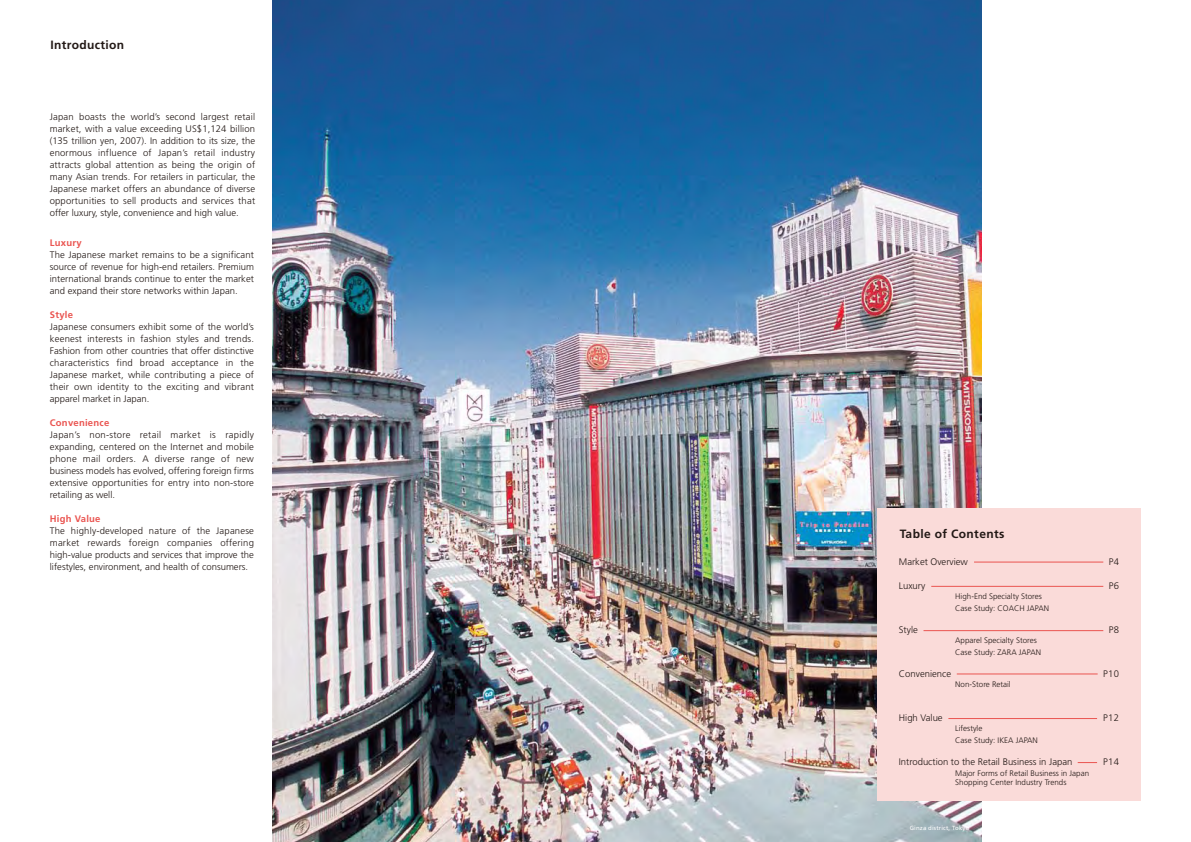
<style>
.page{position:relative;width:1191px;height:842px;background:#fff}
.page>*{position:absolute;margin:0;border:0;box-sizing:border-box;transform-origin:0 0}
.t1{font:700 12px "Frutiger";letter-spacing:.03em;color:#221815}
.t2{font:300 9.5px/12px "Frutiger";color:#221815;text-align:justify}
.t3{font:700 9.5px "Frutiger";letter-spacing:.025em;color:#ea5450}
.t4{font:300 8px/12px "Frutiger";color:#221815}
.t5{font:6px "Frutiger";letter-spacing:.025em;color:#fff}
</style>
<div class="page">
<img style="left:272px;top:0;width:709px;height:842px">
<div style="left:877px;top:509px;width:264px;height:292px;background:#fadbd9"></div>
<svg style="left:1077px;top:762px;width:20px;height:1px"></svg>
<hr style="left:931px;top:586px;width:172px;height:1px;background:#ea5450">
<hr style="left:923px;top:630px;width:180px;height:1px;background:#ea5450">
<hr style="left:956px;top:674px;width:141px;height:1px;background:#ea5450">
<hr style="left:948px;top:718px;width:149px;height:1px;background:#ea5450">
<hr style="left:974px;top:562px;width:129px;height:1px;background:#ea5450">
<p class="t1" style="left:51px;top:38px;width:75px">Introduction</p>
<p class="t2" style="left:50px;top:111px;width:207px">Japan boasts the world’s second largest retail market, with a value exceeding US$1,124 billion (135 trillion yen, 2007). In addition to its size, the enormous influence of Japan’s retail industry attracts global attention as being the origin of many Asian trends. For retailers in particular, the Japanese market offers an abundance of diverse opportunities to sell products and services that offer luxury, style, convenience and high value.</p>
<p class="t3" style="left:50px;top:237px;width:33px">Luxury</p>
<p class="t2" style="left:50px;top:249px;width:206px">The Japanese market remains to be a significant source of revenue for high-end retailers. Premium international brands continue to enter the market and expand their store networks within Japan.</p>
<p class="t3" style="left:50px;top:309px;width:25px">Style</p>
<p class="t2" style="left:50px;top:321px;width:206px">Japanese consumers exhibit some of the world’s keenest interests in fashion styles and trends.<br>Fashion from other countries that offer distinctive characteristics find broad acceptance in the Japanese market, while contributing a piece of their own identity to the exciting and vibrant apparel market in Japan.</p>
<p class="t3" style="left:50px;top:417px;width:61px">Convenience</p>
<p class="t2" style="left:50px;top:429px;width:206px">Japan’s non-store retail market is rapidly expanding, centered on the Internet and mobile phone mail orders. A diverse range of new business models has evolved, offering foreign firms extensive opportunities for entry into non-store retailing as well.</p>
<p class="t3" style="left:50px;top:513px;width:52px">High Value</p>
<p class="t2" style="left:50px;top:525px;width:206px">The highly-developed nature of the Japanese market rewards foreign companies offering high-value products and services that improve the lifestyles, environment, and health of consumers.</p>
<p class="t1" style="left:900px;top:527px;width:106px">Table of Contents</p>
<p class="t2" style="left:899px;top:556px;width:71px">Market Overview</p>
<p class="t2" style="left:899px;top:580px;width:28px">Luxury</p>
<p class="t2" style="left:899px;top:624px;width:20px">Style</p>
<p class="t2" style="left:899px;top:668px;width:54px">Convenience</p>
<p class="t2" style="left:899px;top:712px;width:45px">High Value</p>
<p class="t2" style="left:899px;top:756px;width:175px">Introduction to the Retail Business in Japan</p>
<p class="t4" style="left:955px;top:590px;width:95px">High-End Specialty Stores<br>Case Study: COACH JAPAN</p>
<p class="t4" style="left:955px;top:634px;width:87px">Apparel Specialty Stores<br>Case Study: ZARA JAPAN</p>
<p class="t4" style="left:955px;top:678px;width:57px">Non-Store Retail</p>
<p class="t4" style="left:955px;top:722px;width:84px">Lifestyle<br>Case Study: IKEA JAPAN</p>
<p class="t4" style="left:955px;top:769px;width:135px;line-height:9px">Major Forms of Retail Business in Japan<br>Shopping Center Industry Trends</p>
<p class="t2" style="left:1108px;top:555px;width:12px">P4</p>
<p class="t2" style="left:1108px;top:579px;width:12px">P6</p>
<p class="t2" style="left:1108px;top:623px;width:12px">P8</p>
<p class="t2" style="left:1103px;top:667px;width:17px">P10</p>
<p class="t2" style="left:1103px;top:711px;width:17px">P12</p>
<p class="t2" style="left:1103px;top:755px;width:17px">P14</p>
<p class="t5" style="left:909px;top:825px;width:61px">Ginza district, Tokyo</p>
</div>
